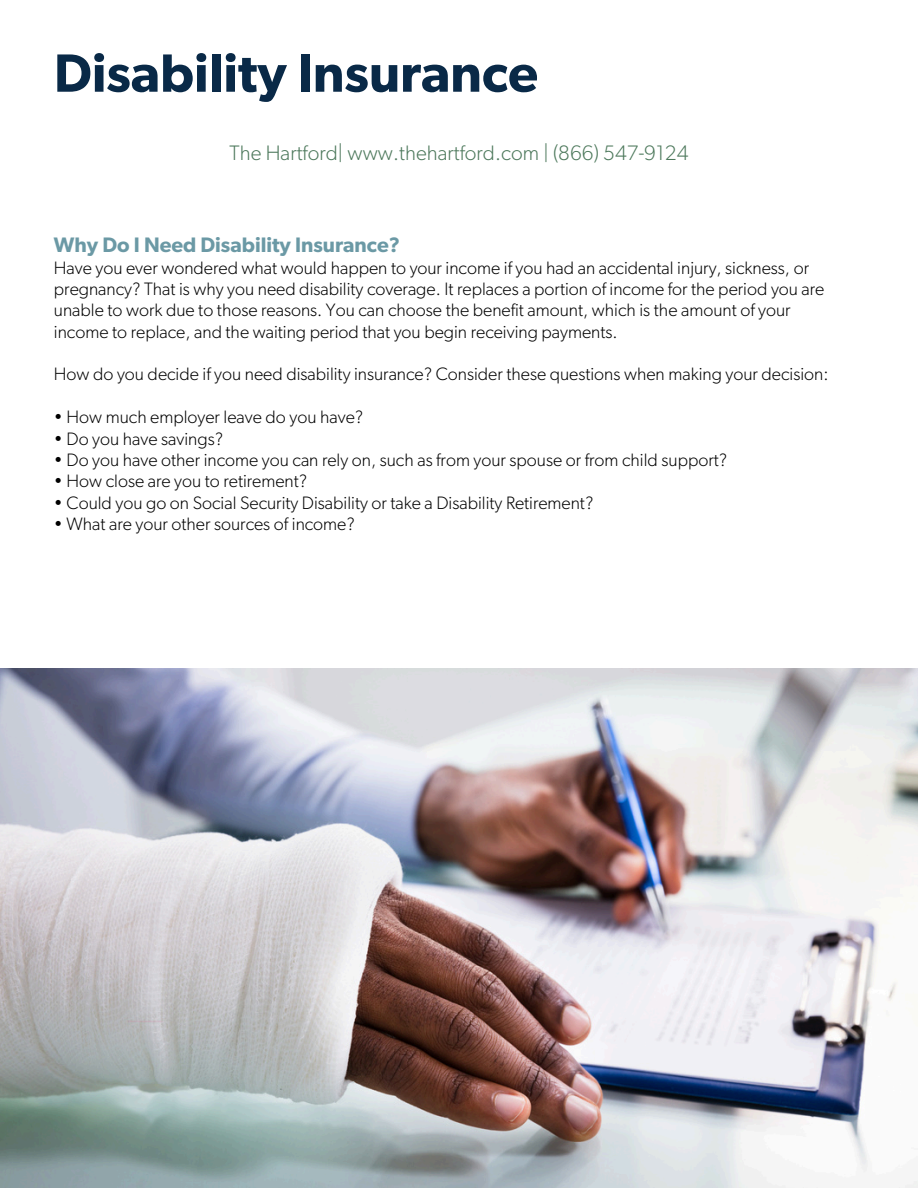
<style>
.page{position:relative;width:918px;height:1188px;background:#fff}
.page>*{position:absolute;margin:0;border:0;box-sizing:border-box;transform-origin:0 0}
.t1{font:600 54px "Gibson";color:#092947}
.t2{font:300 21px "Gibson";letter-spacing:.005em;color:#4c785b}
.t3{font:600 21px "Gibson";color:#6b99a5}
.t4{font:300 18px/21.3px "Gibson";color:#000}
</style>
<div class="page">
<img style="left:0;top:668px;width:918px;height:520px">
<p class="t1" style="left:54px;top:49px;width:486px">Disability Insurance</p>
<p class="t2" style="left:230px;top:143px;width:460px">The Hartford| www.thehartford.com | (866) 547-9124</p>
<h2 class="t3" style="left:54px;top:235px;width:348px">Why Do I Need Disability Insurance?</h2>
<p class="t4" style="left:54px;top:257px;width:772px">Have you ever wondered what would happen to your income if you had an accidental injury, sickness, or pregnancy? That is why you need disability coverage. It replaces a portion of income for the period you are unable to work due to those reasons. You can choose the benefit amount, which is the amount of your income to replace, and the waiting period that you begin receiving payments.</p>
<p class="t4" style="left:54px;top:364px;width:776px">How do you decide if you need disability insurance? Consider these questions when making your decision:</p>
<p class="t4" style="left:54px;top:407px;width:311px">• How much employer leave do you have?</p>
<p class="t4" style="left:54px;top:428px;width:171px">• Do you have savings?</p>
<p class="t4" style="left:54px;top:450px;width:675px">• Do you have other income you can rely on, such as from your spouse or from child support?</p>
<p class="t4" style="left:54px;top:471px;width:255px">• How close are you to retirement?</p>
<p class="t4" style="left:54px;top:493px;width:541px">• Could you go on Social Security Disability or take a Disability Retirement?</p>
<p class="t4" style="left:54px;top:514px;width:302px">• What are your other sources of income?</p>
</div>
